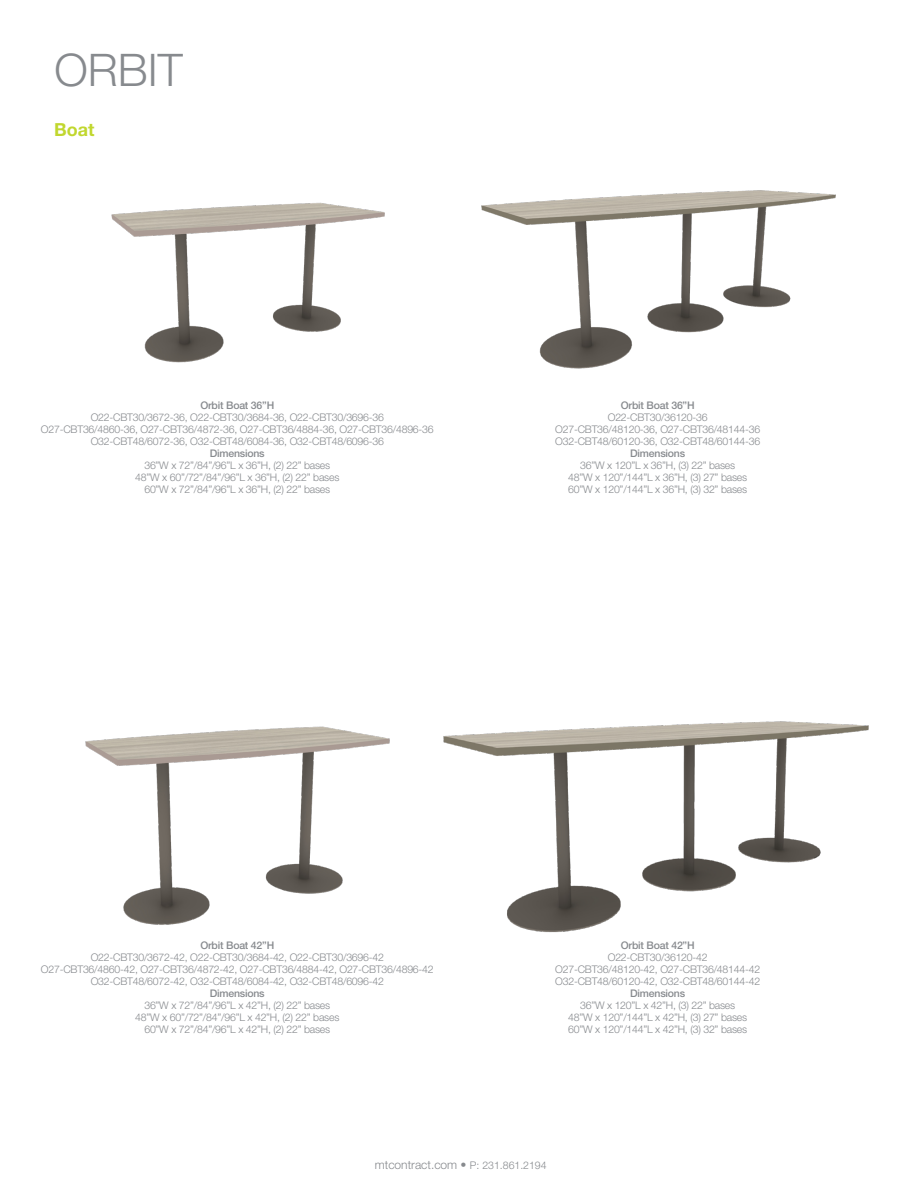
<style>
.page{position:relative;width:918px;height:1188px;background:#fff}
.page>*{position:absolute;margin:0;border:0;box-sizing:border-box;transform-origin:0 0}
.t1{font:300 45px "Helvetica Neue LT Std";color:#878a8e}
.t2{font:700 18px "Helvetica Neue LT Std";color:#c1d72f}
.t3{font:300 12px "Helvetica Neue LT Std";color:#878a8e}
.t4{font:300 10.5px/12px "Helvetica Neue LT Std";letter-spacing:-.02em;color:#878a8e;text-align:center}
.t5{font:500 10.5px "Helvetica Neue LT Std";letter-spacing:-.02em;color:#878a8e}
.s1{font-size:10.5px}
</style>
<div class="page">
<img style="left:111px;top:202px;width:274px;height:161px">
<img style="left:85px;top:726px;width:305px;height:199px">
<img style="left:481px;top:190px;width:355px;height:179px">
<img style="left:443px;top:721px;width:426px;height:212px">
<h1 class="t1" style="left:54px;top:43px;width:130px">ORBIT</h1>
<h2 class="t2" style="left:54px;top:118px;width:42px">Boat</h2>
<p class="t5" style="left:200px;top:399px;width:75px">Orbit Boat 36”H</p>
<p class="t4" style="left:41px;top:411px;width:394px">O22-CBT30/3672-36, O22-CBT30/3684-36, O22-CBT30/3696-36<br>O27-CBT36/4860-36, O27-CBT36/4872-36, O27-CBT36/4884-36, O27-CBT36/4896-36<br>O32-CBT48/6072-36, O32-CBT48/6084-36, O32-CBT48/6096-36</p>
<p class="t5" style="left:210px;top:447px;width:56px">Dimensions</p>
<p class="t4" style="left:135px;top:459px;width:206px">36”W x 72”/84”/96”L x 36”H, (2) 22” bases<br>48”W x 60”/72”/84”/96”L x 36”H, (2) 22” bases<br>60”W x 72”/84”/96”L x 36”H, (2) 22” bases</p>
<p class="t5" style="left:621px;top:399px;width:75px">Orbit Boat 36”H</p>
<p class="t4" style="left:555px;top:411px;width:207px">O22-CBT30/36120-36<br>O27-CBT36/48120-36, O27-CBT36/48144-36<br>O32-CBT48/60120-36, O32-CBT48/60144-36</p>
<p class="t5" style="left:630px;top:447px;width:56px">Dimensions</p>
<p class="t4" style="left:568px;top:459px;width:180px">36”W x 120”L x 36”H, (3) 22” bases<br>48”W x 120”/144”L x 36”H, (3) 27” bases<br>60”W x 120”/144”L x 36”H, (3) 32” bases</p>
<p class="t5" style="left:200px;top:939px;width:75px">Orbit Boat 42”H</p>
<p class="t4" style="left:41px;top:951px;width:394px">O22-CBT30/3672-42, O22-CBT30/3684-42, O22-CBT30/3696-42<br>O27-CBT36/4860-42, O27-CBT36/4872-42, O27-CBT36/4884-42, O27-CBT36/4896-42<br>O32-CBT48/6072-42, O32-CBT48/6084-42, O32-CBT48/6096-42</p>
<p class="t5" style="left:210px;top:987px;width:56px">Dimensions</p>
<p class="t4" style="left:135px;top:999px;width:206px">36”W x 72”/84”/96”L x 42”H, (2) 22” bases<br>48”W x 60”/72”/84”/96”L x 42”H, (2) 22” bases<br>60”W x 72”/84”/96”L x 42”H, (2) 22” bases</p>
<p class="t5" style="left:621px;top:939px;width:75px">Orbit Boat 42”H</p>
<p class="t4" style="left:555px;top:951px;width:207px">O22-CBT30/36120-42<br>O27-CBT36/48120-42, O27-CBT36/48144-42<br>O32-CBT48/60120-42, O32-CBT48/60144-42</p>
<p class="t5" style="left:630px;top:987px;width:56px">Dimensions</p>
<p class="t4" style="left:568px;top:999px;width:180px">36”W x 120”L x 42”H, (3) 22” bases<br>48”W x 120”/144”L x 42”H, (3) 27” bases<br>60”W x 120”/144”L x 42”H, (3) 32” bases</p>
<p class="t3" style="left:375px;top:1157px;width:173px">mtcontract.com • <span class="s1">P: 231.861.2194</span></p>
</div>
